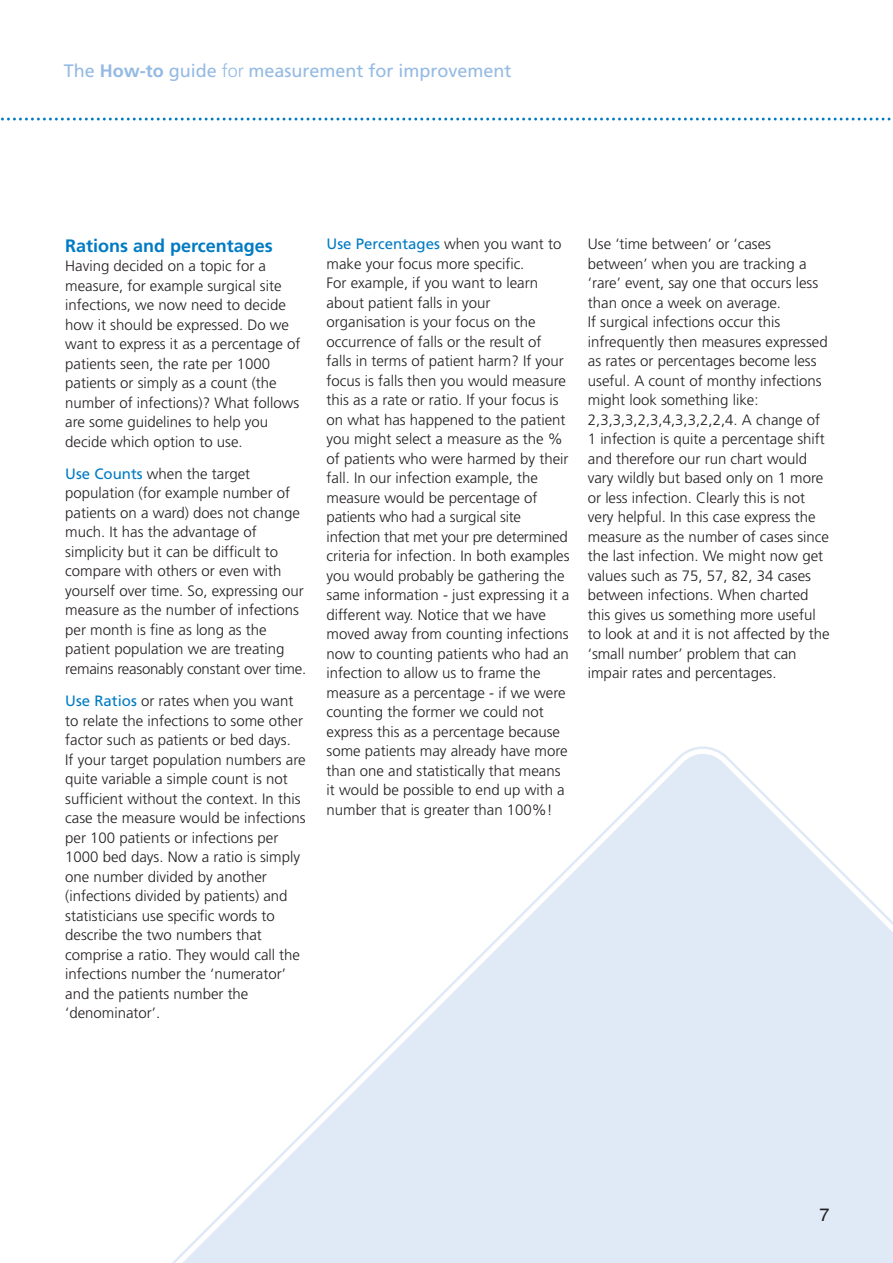
<style>
.page{position:relative;width:893px;height:1263px;background:#fff}
.page>*{position:absolute;margin:0;border:0;box-sizing:border-box;transform-origin:0 0}
.t1{font:18px "Frutiger";color:#94bae3}
.t2{font:700 18px "Frutiger";color:#007bc3}
.t3{font:18px "Helvetica";color:#231f20}
.t4{font:300 15px/19.5px "Frutiger";color:#231f20}
.s1{font-weight:700}
.s2{font-weight:300}
.s3{font-weight:400;color:#007bc3}
</style>
<div class="page">
<svg style="left:172px;top:755px;width:720px;height:508px;fill:#e0e9f6"></svg>
<svg style="left:1px;top:118px;width:890px;height:3px"></svg>
<p class="t1" style="left:64px;top:64px;width:449px">The <span class="s1">How-to</span> guide <span class="s2">for</span> measurement for improvement</p>
<p class="t2" style="left:65px;top:238px;width:209px">Rations and percentages</p>
<p class="t4" style="left:65px;top:257px;width:236px">Having decided on a topic for a measure, for example surgical site infections, we now need to decide how it should be expressed. Do we want to express it as a percentage of patients seen, the rate per 1000 patients or simply as a count (the number of infections)? What follows are some guidelines to help you decide which option to use.</p>
<p class="t4" style="left:65px;top:465px;width:242px"><span class="s3">Use Counts</span> when the target population (for example number of patients on a ward) does not change much. It has the advantage of simplicity but it can be difficult to compare with others or even with yourself over time. So, expressing our measure as the number of infections per month is fine as long as the patient population we are treating remains reasonably constant over time.</p>
<p class="t4" style="left:65px;top:692px;width:242px"><span class="s3">Use Ratios</span> or rates when you want to relate the infections to some other factor such as patients or bed days.<br>If your target population numbers are quite variable a simple count is not sufficient without the context. In this case the measure would be infections per 100 patients or infections per 1000 bed days. Now a ratio is simply one number divided by another (infections divided by patients) and statisticians use specific words to describe the two numbers that comprise a ratio. They would call the infections number the ‘numerator’ and the patients number the ‘denominator’.</p>
<p class="t4" style="left:326px;top:236px;width:244px"><span class="s3">Use Percentages</span> when you want to make your focus more specific.<br>For example, if you want to learn about patient falls in your organisation is your focus on the occurrence of falls or the result of falls in terms of patient harm? If your focus is falls then you would measure this as a rate or ratio. If your focus is on what has happened to the patient you might select a measure as the % of patients who were harmed by their fall. In our infection example, the measure would be percentage of patients who had a surgical site infection that met your pre determined criteria for infection. In both examples you would probably be gathering the same information - just expressing it a different way. Notice that we have moved away from counting infections now to counting patients who had an infection to allow us to frame the measure as a percentage - if we were counting the former we could not express this as a percentage because some patients may already have more than one and statistically that means it would be possible to end up with a number that is greater than 100%!</p>
<p class="t4" style="left:588px;top:236px;width:243px">Use ‘time between’ or ‘cases between’ when you are tracking a ‘rare’ event, say one that occurs less than once a week on average.<br>If surgical infections occur this infrequently then measures expressed as rates or percentages become less useful. A count of monthy infections might look something like:<br>2,3,3,3,2,3,4,3,3,2,2,4. A change of 1 infection is quite a percentage shift and therefore our run chart would vary wildly but based only on 1 more or less infection. Clearly this is not very helpful. In this case express the measure as the number of cases since the last infection. We might now get values such as 75, 57, 82, 34 cases between infections. When charted this gives us something more useful to look at and it is not affected by the ‘small number’ problem that can impair rates and percentages.</p>
<p class="t3" style="left:819px;top:1208px;width:12px">7</p>
</div>
